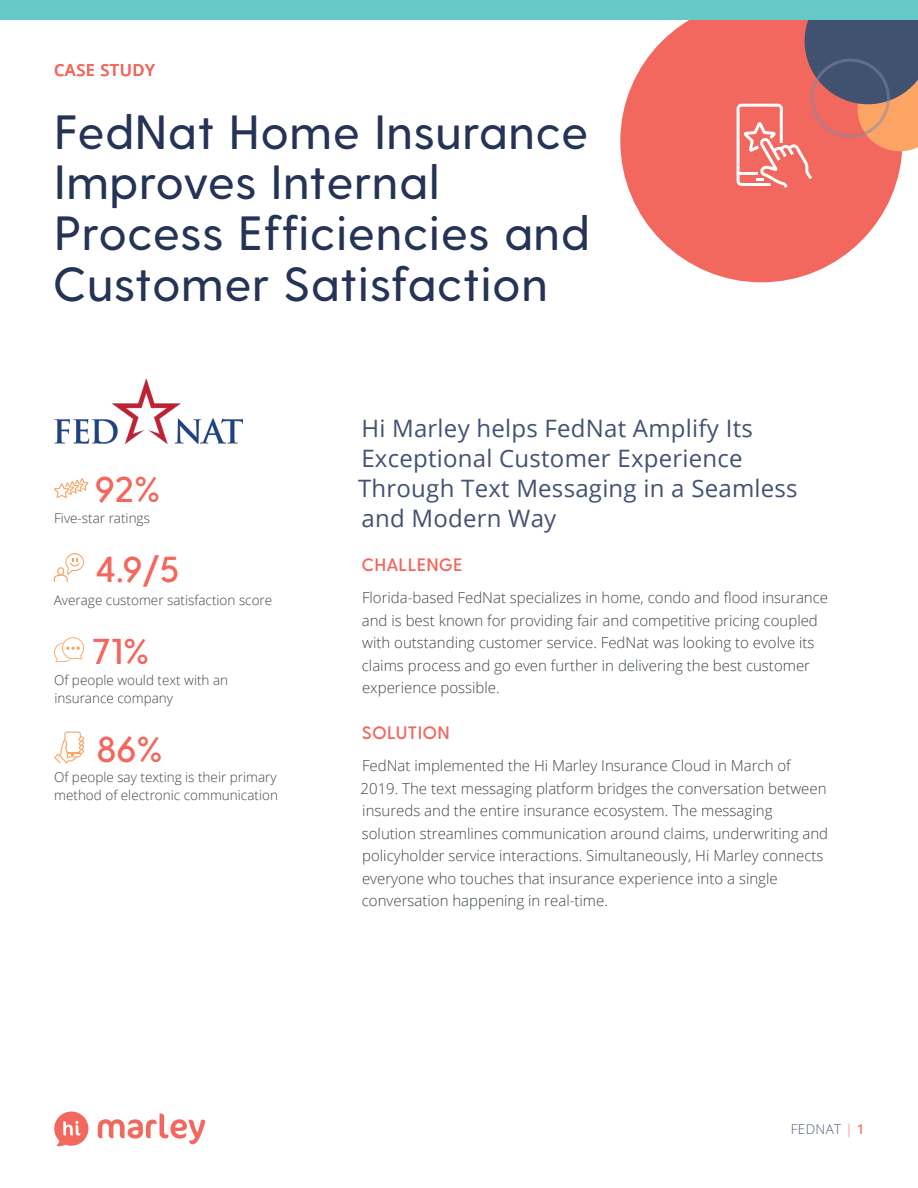
<style>
.page{position:relative;width:918px;height:1188px;background:#fff}
.page>*{position:absolute;margin:0;border:0;box-sizing:border-box;transform-origin:0 0}
.t1{font:500 48px/51px "Greycliff CF";letter-spacing:.01em;color:#253456}
.t2{font:600 36.15px "Greycliff CF";color:#f2685e}
.t3{font:600 36px "Greycliff CF";color:#f2685e}
.t4{font:24px/30px "Open Sans";letter-spacing:.01em;color:#425271}
.t5{font:600 18px "Greycliff CF";letter-spacing:.01em;color:#f2685e}
.t6{font:600 16.5px "Open Sans";letter-spacing:.03em;color:#f2685e}
.t7{font:300 15px/22.5px "Open Sans";color:#3d454c}
.t8{font:300 13.5px/18px "Open Sans";color:#3d454c}
.t9{font:300 13.5px "Open Sans";letter-spacing:.025em;color:#515d7a}
.s1{color:#f3786a}
.s2{font-weight:600;color:#f3786a}
</style>
<div class="page">
<svg style="left:98px;top:1114px;width:107px;height:30px"></svg>
<svg style="left:54px;top:1112px;width:34px;height:34px"></svg>
<div style="left:620px;top:0;width:283px;height:282px;background:#f2685e;border-radius:50%"></div>
<div style="left:0;top:0;width:918px;height:19px;background:#67c8c9"></div>
<svg style="left:737px;top:19px;width:181px;height:169px"></svg>
<img style="left:54px;top:378px;width:188px;height:66px">
<svg style="left:54px;top:553px;width:30px;height:29px"></svg>
<svg style="left:54px;top:637px;width:30px;height:25px"></svg>
<svg style="left:54px;top:478px;width:35px;height:20px"></svg>
<svg style="left:54px;top:732px;width:30px;height:31px"></svg>
<p class="t6" style="left:54px;top:59px;width:102px">CASE STUDY</p>
<h1 class="t1" style="left:53px;top:108px;width:538px">FedNat Home Insurance<br>Improves Internal<br>Process Efficiencies and<br>Customer Satisfaction</h1>
<h3 class="t3" style="left:95px;top:469px;width:67px">92%</h3>
<p class="t8" style="left:54px;top:509px;width:97px">Five-star ratings</p>
<h2 class="t2" style="left:96px;top:548px;width:85px">4.9/5</h2>
<p class="t8" style="left:54px;top:591px;width:220px">Average customer satisfaction score</p>
<h3 class="t3" style="left:92px;top:630px;width:59px">71%</h3>
<p class="t8" style="left:54px;top:671px;width:176px">Of people would text with an insurance company</p>
<h3 class="t3" style="left:96px;top:728px;width:68px">86%</h3>
<p class="t8" style="left:54px;top:768px;width:225px">Of people say texting is their primary method of electronic communication</p>
<h3 class="t4" style="left:358px;top:412px;width:441px">Hi Marley helps FedNat Amplify Its<br>Exceptional Customer Experience<br>Through Text Messaging in a Seamless and Modern Way</h3>
<p class="t5" style="left:362px;top:554px;width:102px">CHALLENGE</p>
<p class="t7" style="left:362px;top:586px;width:468px">Florida-based FedNat specializes in home, condo and flood insurance and is best known for providing fair and competitive pricing coupled with outstanding customer service. FedNat was looking to evolve its claims process and go even further in delivering the best customer experience possible.</p>
<p class="t5" style="left:362px;top:722px;width:90px">SOLUTION</p>
<p class="t7" style="left:361px;top:754px;width:469px">FedNat implemented the Hi Marley Insurance Cloud in March of 2019. The text messaging platform bridges the conversation between insureds and the entire insurance ecosystem. The messaging solution streamlines communication around claims, underwriting and policyholder service interactions. Simultaneously, Hi Marley connects everyone who touches that insurance experience into a single conversation happening in real-time.</p>
<p class="t9" style="left:791px;top:1120px;width:75px">FEDNAT <span class="s1">|</span> <span class="s2">1</span></p>
</div>
